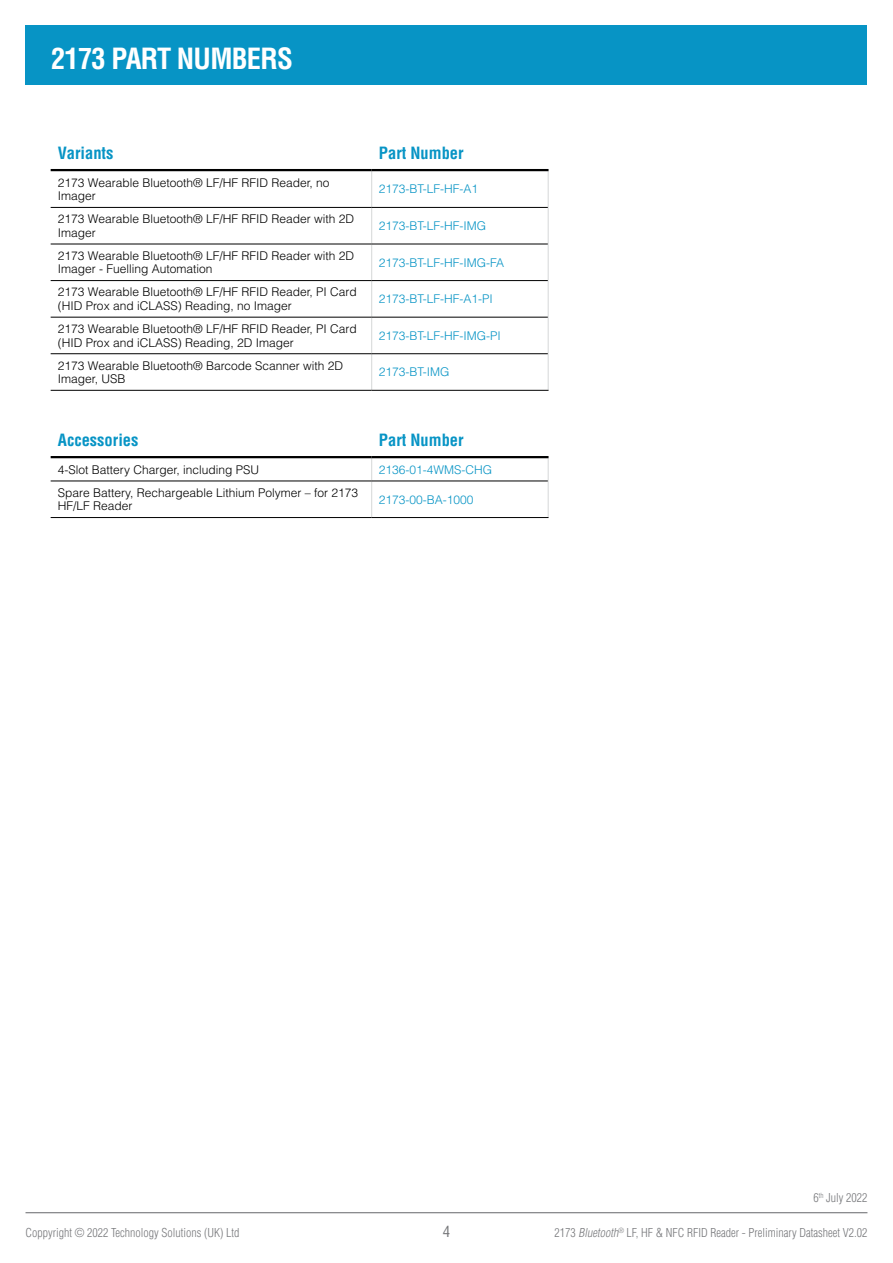
<style>
.page{position:relative;width:893px;height:1263px;background:#fff}
.page>*{position:absolute;margin:0;border:0;box-sizing:border-box;transform-origin:0 0}
.t1{font:700 condensed 28.5px "Helvetica LT Std";letter-spacing:-.025em;color:#fff}
.t2{font:700 condensed 16.5px "Helvetica LT Std";color:#0794c5}
.t3{font:condensed 15px "Helvetica LT Std";color:#77787b}
.t4{font:300 12px/13.5px "Helvetica LT Std";color:#000}
.t5{font:300 12px "Helvetica LT Std";color:#0794c5}
.t6{font:300 condensed 12px "Helvetica LT Std";color:#77787b}
.s1{font-style:italic}
</style>
<div class="page">
<hr style="left:26px;top:1212px;width:841px;height:1px;background:#77787b">
<div style="left:26px;top:26px;width:841px;height:59px;background:#0794c5"></div>
<hr style="left:371px;top:171px;width:1px;height:36px;background:#d5d7d8">
<hr style="left:548px;top:171px;width:1px;height:36px;background:#d5d7d8">
<hr style="left:371px;top:208px;width:1px;height:36px;background:#d5d7d8">
<hr style="left:548px;top:207px;width:1px;height:37px;background:#d5d7d8">
<hr style="left:371px;top:244px;width:1px;height:36px;background:#d5d7d8">
<hr style="left:548px;top:244px;width:1px;height:37px;background:#d5d7d8">
<hr style="left:371px;top:281px;width:1px;height:36px;background:#d5d7d8">
<hr style="left:548px;top:281px;width:1px;height:36px;background:#d5d7d8">
<hr style="left:371px;top:317px;width:1px;height:36px;background:#d5d7d8">
<hr style="left:548px;top:317px;width:1px;height:37px;background:#d5d7d8">
<hr style="left:371px;top:354px;width:1px;height:36px;background:#d5d7d8">
<hr style="left:548px;top:354px;width:1px;height:36px;background:#d5d7d8">
<hr style="left:51px;top:207px;width:321px;height:1px;background:#000">
<hr style="left:372px;top:207px;width:176px;height:1px;background:#000">
<hr style="left:51px;top:244px;width:321px;height:1px;background:#000">
<hr style="left:372px;top:244px;width:176px;height:1px;background:#000">
<hr style="left:51px;top:280px;width:321px;height:1px;background:#000">
<hr style="left:372px;top:280px;width:176px;height:1px;background:#000">
<hr style="left:51px;top:317px;width:321px;height:1px;background:#000">
<hr style="left:372px;top:317px;width:176px;height:1px;background:#000">
<hr style="left:51px;top:353px;width:321px;height:1px;background:#000">
<hr style="left:372px;top:353px;width:176px;height:1px;background:#000">
<hr style="left:51px;top:390px;width:321px;height:1px;background:#000">
<hr style="left:372px;top:390px;width:177px;height:1px;background:#000">
<hr style="left:51px;top:169px;width:321px;height:2px;background:#000">
<hr style="left:372px;top:169px;width:177px;height:2px;background:#000">
<svg style="left:371px;top:458px;width:1px;height:23px"></svg>
<svg style="left:548px;top:458px;width:1px;height:23px"></svg>
<hr style="left:371px;top:481px;width:1px;height:36px;background:#d5d7d8">
<hr style="left:548px;top:481px;width:1px;height:36px;background:#d5d7d8">
<hr style="left:51px;top:481px;width:321px;height:1px;background:#000">
<hr style="left:372px;top:481px;width:176px;height:1px;background:#000">
<hr style="left:51px;top:517px;width:321px;height:1px;background:#000">
<hr style="left:372px;top:517px;width:177px;height:1px;background:#000">
<hr style="left:51px;top:456px;width:321px;height:2px;background:#000">
<hr style="left:372px;top:456px;width:177px;height:2px;background:#000">
<h1 class="t1" style="left:51px;top:41px;width:243px">2173 PART NUMBERS</h1>
<h2 class="t2" style="left:58px;top:143px;width:57px">Variants</h2>
<h2 class="t2" style="left:379px;top:143px;width:86px">Part Number</h2>
<p class="t4" style="left:58px;top:176px;width:273px">2173 Wearable Bluetooth® LF/HF RFID Reader, no<br>Imager</p>
<p class="t5" style="left:379px;top:182px;width:101px">2173-BT-LF-HF-A1</p>
<p class="t4" style="left:58px;top:212px;width:298px">2173 Wearable Bluetooth® LF/HF RFID Reader with 2D<br>Imager</p>
<p class="t5" style="left:379px;top:218px;width:109px">2173-BT-LF-HF-IMG</p>
<p class="t4" style="left:58px;top:249px;width:298px">2173 Wearable Bluetooth® LF/HF RFID Reader with 2D<br>Imager - Fuelling Automation</p>
<p class="t5" style="left:379px;top:255px;width:127px">2173-BT-LF-HF-IMG-FA</p>
<p class="t4" style="left:58px;top:285px;width:300px">2173 Wearable Bluetooth® LF/HF RFID Reader, PI Card (HID Prox and iCLASS) Reading, no Imager</p>
<p class="t5" style="left:379px;top:291px;width:115px">2173-BT-LF-HF-A1-PI</p>
<p class="t4" style="left:58px;top:322px;width:300px">2173 Wearable Bluetooth® LF/HF RFID Reader, PI Card (HID Prox and iCLASS) Reading, 2D Imager</p>
<p class="t5" style="left:379px;top:328px;width:123px">2173-BT-LF-HF-IMG-PI</p>
<p class="t4" style="left:58px;top:358px;width:287px">2173 Wearable Bluetooth® Barcode Scanner with 2D<br>Imager, USB</p>
<p class="t5" style="left:379px;top:365px;width:72px">2173-BT-IMG</p>
<h2 class="t2" style="left:58px;top:430px;width:82px">Accessories</h2>
<h2 class="t2" style="left:379px;top:430px;width:86px">Part Number</h2>
<p class="t4" style="left:58px;top:463px;width:203px">4-Slot Battery Charger, including PSU</p>
<p class="t5" style="left:379px;top:462px;width:115px">2136-01-4WMS-CHG</p>
<p class="t4" style="left:58px;top:486px;width:302px">Spare Battery, Rechargeable Lithium Polymer – for 2173<br>HF/LF Reader</p>
<p class="t5" style="left:379px;top:492px;width:96px">2173-00-BA-1000</p>
<p class="t6" style="left:26px;top:1225px;width:215px">Coppyright © 2022 Technology Solutions (UK) Ltd</p>
<p class="t3" style="left:443px;top:1222px;width:9px">4</p>
<p class="t6" style="left:813px;top:1190px;width:55px">6<sup>th</sup> July 2022</p>
<p class="t6" style="left:554px;top:1225px;width:315px">2 1 7 3 <span class="s1">Bluetooth</span><sup>®</sup> LF, HF &amp; NFC RFID Reader - Preliminary Datasheet V2.02</p>
</div>
